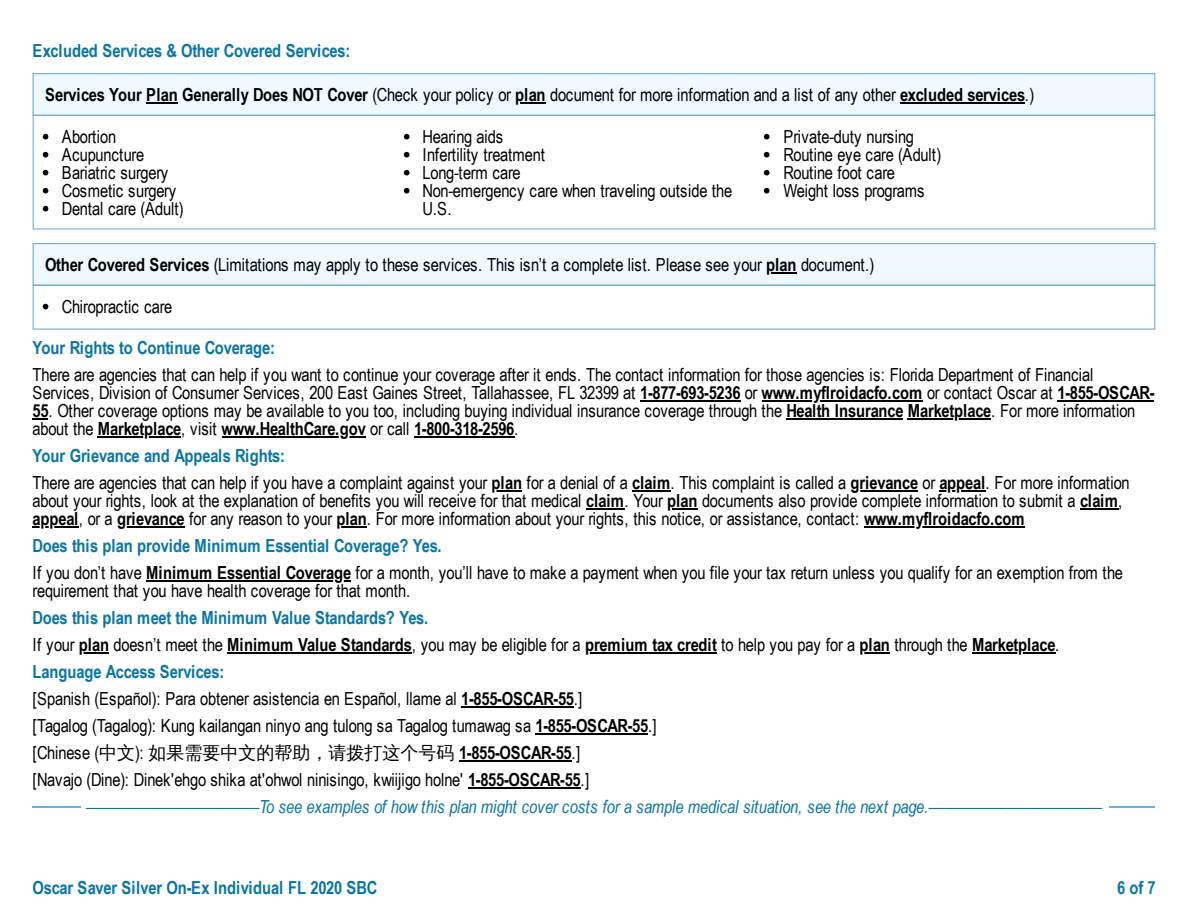
<style>
.page{position:relative;width:1188px;height:918px;background:#fff}
.page>*{position:absolute;margin:0;border:0;box-sizing:border-box;transform-origin:0 0}
.t1{font:18px/18px "Arial Narrow";letter-spacing:-.02em;color:#000}
.t2{font:italic 18px "Arial Narrow";letter-spacing:-.02em;color:#0775a8}
.t3{font:700 18px "Arial Narrow";letter-spacing:-.015em;color:#0775a8}
.t4{font:18px "Arial Narrow";letter-spacing:.005em;color:#000}
.t5{font:18px "Wen Quan Yi Zen Hei";color:#000}
.s1{font-weight:700}
.s2{font-weight:700;color:#0775a8}
.s3{font-family:"Arial Narrow"}
.s4{font-family:"Arial Narrow";font-weight:700}
</style>
<div class="page">
<div style="left:33px;top:73px;width:1122px;height:43px;background:#eff9ff"></div>
<div style="left:33px;top:73px;width:1122px;height:43px;border:1px solid #70afd9"></div>
<div style="left:33px;top:243px;width:1122px;height:43px;background:#eff9ff"></div>
<div style="left:33px;top:243px;width:1122px;height:43px;border:1px solid #70afd9"></div>
<hr style="left:146px;top:102px;width:32px;height:2px;background:#000">
<hr style="left:515px;top:102px;width:31px;height:2px;background:#000">
<hr style="left:900px;top:102px;width:125px;height:2px;background:#000">
<hr style="left:766px;top:272px;width:30px;height:1px;background:#000">
<hr style="left:640px;top:400px;width:100px;height:2px;background:#000">
<hr style="left:762px;top:400px;width:160px;height:2px;background:#000">
<hr style="left:1058px;top:400px;width:96px;height:2px;background:#000">
<svg style="left:33px;top:418px;width:15px;height:2px"></svg>
<hr style="left:786px;top:418px;width:117px;height:2px;background:#000">
<hr style="left:908px;top:418px;width:83px;height:2px;background:#000">
<hr style="left:98px;top:436px;width:83px;height:2px;background:#000">
<hr style="left:222px;top:436px;width:144px;height:2px;background:#000">
<hr style="left:414px;top:436px;width:100px;height:2px;background:#000">
<hr style="left:492px;top:490px;width:30px;height:2px;background:#000">
<hr style="left:632px;top:490px;width:38px;height:2px;background:#000">
<hr style="left:850px;top:490px;width:68px;height:2px;background:#000">
<hr style="left:939px;top:490px;width:47px;height:2px;background:#000">
<hr style="left:586px;top:508px;width:38px;height:2px;background:#000">
<hr style="left:667px;top:508px;width:31px;height:2px;background:#000">
<hr style="left:1080px;top:508px;width:38px;height:2px;background:#000">
<hr style="left:33px;top:526px;width:46px;height:2px;background:#000">
<hr style="left:117px;top:526px;width:67px;height:2px;background:#000">
<hr style="left:336px;top:526px;width:31px;height:2px;background:#000">
<hr style="left:864px;top:526px;width:161px;height:2px;background:#000">
<hr style="left:146px;top:580px;width:205px;height:2px;background:#000">
<hr style="left:79px;top:652px;width:30px;height:2px;background:#000">
<hr style="left:227px;top:652px;width:185px;height:2px;background:#000">
<hr style="left:585px;top:652px;width:132px;height:2px;background:#000">
<hr style="left:860px;top:652px;width:30px;height:2px;background:#000">
<hr style="left:972px;top:652px;width:83px;height:2px;background:#000">
<hr style="left:461px;top:706px;width:113px;height:2px;background:#000">
<hr style="left:536px;top:734px;width:112px;height:1px;background:#000">
<hr style="left:459px;top:760px;width:113px;height:2px;background:#000">
<hr style="left:468px;top:788px;width:112px;height:1px;background:#000">
<div style="left:33px;top:115px;width:1122px;height:115px;border:1px solid #70afd9"></div>
<svg style="left:43px;top:134px;width:5px;height:6px"></svg>
<svg style="left:43px;top:152px;width:5px;height:6px"></svg>
<svg style="left:43px;top:170px;width:5px;height:6px"></svg>
<svg style="left:43px;top:188px;width:5px;height:6px"></svg>
<svg style="left:43px;top:206px;width:5px;height:6px"></svg>
<svg style="left:404px;top:134px;width:6px;height:6px"></svg>
<svg style="left:404px;top:152px;width:6px;height:6px"></svg>
<svg style="left:404px;top:170px;width:6px;height:6px"></svg>
<svg style="left:404px;top:188px;width:6px;height:6px"></svg>
<svg style="left:764px;top:134px;width:6px;height:6px"></svg>
<svg style="left:764px;top:152px;width:6px;height:6px"></svg>
<svg style="left:764px;top:170px;width:6px;height:6px"></svg>
<svg style="left:764px;top:188px;width:6px;height:6px"></svg>
<div style="left:33px;top:285px;width:1122px;height:45px;border:1px solid #70afd9"></div>
<svg style="left:43px;top:304px;width:5px;height:5px"></svg>
<hr style="left:33px;top:807px;width:1122px;height:1px;background:#70afd9">
<div style="left:81px;top:798px;width:1027px;height:18px;background:#fff"></div>
<p class="t3" style="left:33px;top:41px;width:319px">Excluded Services &amp; Other Covered Services:</p>
<p class="t1" style="left:45px;top:86px;width:991px"><span class="s1">Services Your Plan Generally Does NOT Cover</span> (Check your policy or <span class="s1">plan</span> document for more information and a list of any other <span class="s1">excluded services</span>.)</p>
<p class="t1" style="left:62px;top:127px;width:123px">Abortion<br>Acupuncture<br>Bariatric surgery<br>Cosmetic surgery<br>Dental care (Adult)</p>
<p class="t1" style="left:423px;top:127px;width:311px">Hearing aids<br>Infertility treatment<br>Long-term care<br>Non-emergency care when traveling outside the<br>U.S.</p>
<p class="t1" style="left:783px;top:127px;width:159px">Private-duty nursing<br>Routine eye care (Adult)<br>Routine foot care<br>Weight loss programs</p>
<p class="t4" style="left:45px;top:254px;width:831px"><span class="s1">Other Covered Services</span> (Limitations may apply to these services. This isn’t a complete list. Please see your <span class="s1">plan</span> document.)</p>
<p class="t1" style="left:62px;top:297px;width:112px">Chiropractic care</p>
<p class="t3" style="left:33px;top:338px;width:244px">Your Rights to Continue Coverage:</p>
<p class="t1" style="left:33px;top:366px;width:1124px">There are agencies that can help if you want to continue your coverage after it ends. The contact information for those agencies is: Florida Department of Financial<br>Services, Division of Consumer Services, 200 East Gaines Street, Tallahassee, FL 32399 at <span class="s1">1-877-693-5236</span> or <span class="s1">www.myflroidacfo.com</span> or contact Oscar at <span class="s1">1-855-OSCAR-</span></p>
<p class="t1" style="left:33px;top:402px;width:1104px"><span class="s1">55</span>. Other coverage options may be available to you too, including buying individual insurance coverage through the <span class="s1">Health Insurance Marketplace</span>. For more information about the <span class="s1">Marketplace</span>, visit <span class="s1">www.HealthCare.gov</span> or call <span class="s1">1-800-318-2596</span>.</p>
<p class="t1" style="left:33px;top:442px;width:1099px;line-height:27px"><span class="s2">Your Grievance and Appeals Rights:<br></span>There are agencies that can help if you have a complaint against your <span class="s1">plan</span> for a denial of a <span class="s1">claim</span>. This complaint is called a <span class="s1">grievance</span> or <span class="s1">appeal</span>. For more information</p>
<p class="t1" style="left:33px;top:492px;width:1091px">about your rights, look at the explanation of benefits you will receive for that medical <span class="s1">claim</span>. Your <span class="s1">plan</span> documents also provide complete information to submit a <span class="s1">claim</span>, <span class="s1">appeal</span>, or a <span class="s1">grievance</span> for any reason to your <span class="s1">plan</span>. For more information about your rights, this notice, or assistance, contact: <span class="s1">www.myflroidacfo.com</span></p>
<p class="t1" style="left:33px;top:532px;width:1092px;line-height:27px"><span class="s2">Does this plan provide Minimum Essential Coverage? Yes.<br></span>If you don’t have <span class="s1">Minimum Essential Coverage</span> for a month, you’ll have to make a payment when you file your tax return unless you qualify for an exemption from the</p>
<p class="t1" style="left:33px;top:582px;width:379px">requirement that you have health coverage for that month.</p>
<p class="t1" style="left:33px;top:604px;width:1028px;line-height:27px"><span class="s2">Does this plan meet the Minimum Value Standards? Yes.<br></span>If your <span class="s1">plan</span> doesn’t meet the <span class="s1">Minimum Value Standards</span>, you may be eligible for a <span class="s1">premium tax credit</span> to help you pay for a <span class="s1">plan</span> through the <span class="s1">Marketplace</span>.<br><span class="s2">Language Access Services:<br></span>[Spanish (Español): Para obtener asistencia en Español, llame al <span class="s1">1-855-OSCAR-55</span>.]<br>[Tagalog (Tagalog): Kung kailangan ninyo ang tulong sa Tagalog tumawag sa <span class="s1">1-855-OSCAR-55</span>.]</p>
<p class="t5" style="left:33px;top:742px;width:549px"><span class="s3">[Chinese (</span>中文<span class="s3">):</span> 如果需要中文的帮助，请拨打这个号码 <span class="s4">1-855-OSCAR-55</span><span class="s3">.]</span></p>
<p class="t1" style="left:33px;top:771px;width:558px">[Navajo (Dine): Dinek'ehgo shika at'ohwol ninisingo, kwiijigo holne' <span class="s1">1-855-OSCAR-55</span>.]</p>
<p class="t2" style="left:86px;top:797px;width:1018px">––––––––––––––––––––––To see examples of how this plan might cover costs for a sample medical situation, see the next page.––––––––––––––––––––––</p>
<p class="t3" style="left:33px;top:878px;width:346px">Oscar Saver Silver On-Ex Individual FL 2020 SBC</p>
<p class="t3" style="left:1117px;top:878px;width:40px">6of7</p>
</div>
